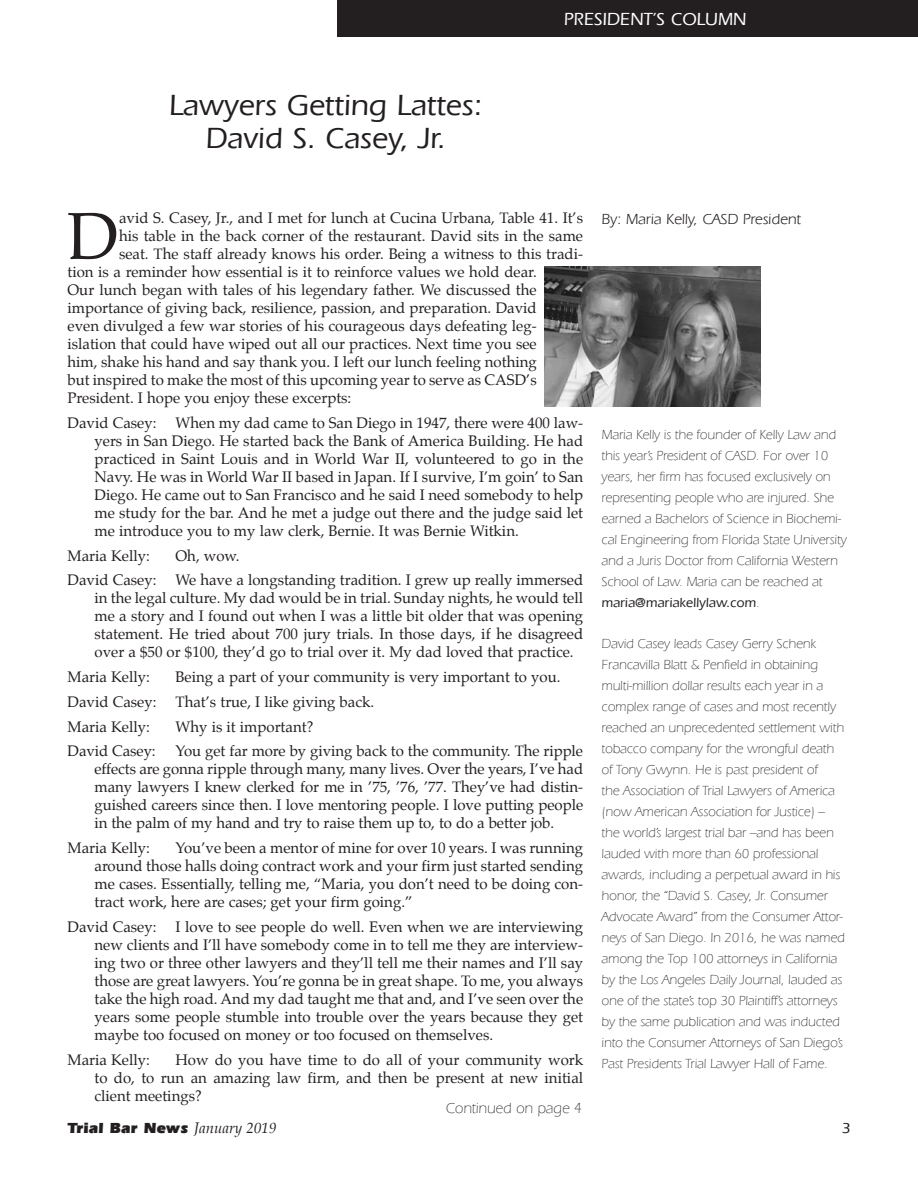
<style>
.page{position:relative;width:918px;height:1188px;background:#fff}
.page>*{position:absolute;margin:0;border:0;box-sizing:border-box;transform-origin:0 0}
.t1{font:66.6px "Palatino";color:#231f20}
.t2{font:500 30px/33px "ITC Eras LT";color:#231f20;text-align:center}
.t3{font:500 18px "ITC Eras LT";color:#fff}
.t4{font:15px/18px "Palatino";color:#231f20;text-align:justify}
.t5{font:15px "ITC Eras LT";color:#231f20}
.t6{font:900 15px "ITC Eras LT";color:#231f20}
.t7{font:300 15px "ITC Eras LT";color:#231f20}
.t8{font:500 15px "ITC Eras LT";color:#231f20}
.t9{font:300 13.5px/21px "ITC Eras LT";color:#231f20}
.s1{font-weight:500}
.s2{font-family:"Palatino";font-weight:400;font-style:italic}
</style>
<div class="page">
<div style="left:338px;top:0;width:580px;height:36px;background:#231f20"></div>
<img style="left:544px;top:267px;width:216px;height:140px">
<h2 class="t2" style="left:169px;top:88px;width:315px">Lawyers Getting Lattes:<br>David S. Casey, Jr.</h2>
<p class="t3" style="left:564px;top:9px;width:184px">PRESIDENT’S COLUMN</p>
<h1 class="t1" style="left:68px;top:204px;width:53px">D</h1>
<p class="t4" style="left:119px;top:210px;width:466px">avid S. Casey, Jr., and I met for lunch at Cucina Urbana, Table 41. It’s</p>
<p class="t4" style="left:119px;top:228px;width:466px">his table in the back corner of the restaurant. David sits in the same</p>
<p class="t4" style="left:119px;top:246px;width:466px">seat. The staff already knows his order. Being a witness to this tradi-</p>
<p class="t4" style="left:67px;top:264px;width:471px">tion is a reminder how essential is it to reinforce values we hold dear.</p>
<p class="t4" style="left:67px;top:282px;width:471px">Our lunch began with tales of his legendary father. We discussed the</p>
<p class="t4" style="left:67px;top:300px;width:471px">importance of giving back, resilience, passion, and preparation. David</p>
<p class="t4" style="left:67px;top:318px;width:471px">even divulged a few war stories of his courageous days defeating leg-</p>
<p class="t4" style="left:67px;top:336px;width:471px">islation that could have wiped out all our practices. Next time you see</p>
<p class="t4" style="left:67px;top:354px;width:471px">him, shake his hand and say thank you. I left our lunch feeling nothing</p>
<p class="t4" style="left:67px;top:372px;width:471px">but inspired to make the most of this upcoming year to serve as CASD’s</p>
<p class="t4" style="left:67px;top:390px;width:285px">President. I hope you enjoy these excerpts:</p>
<p class="t4" style="left:68px;top:415px;width:91px">David Casey:</p>
<p class="t4" style="left:94px;top:415px;width:490px;text-indent:81px">When my dad came to San Diego in 1947, there were 400 law&shy;yers in San Diego. He started back the Bank of America Building. He had practiced in Saint Louis and in World War II, volunteered to go in the Navy. He was in World War II based in Japan. If I survive, I’m goin’ to San Diego. He came out to San Francisco and he said I need somebody to help me study for the bar. And he met a judge out there and the judge said let me introduce you to my law clerk, Bernie. It was Bernie Witkin.</p>
<p class="t4" style="left:68px;top:548px;width:84px">Maria Kelly:</p>
<p class="t4" style="left:176px;top:548px;width:65px">Oh, wow.</p>
<p class="t4" style="left:68px;top:572px;width:91px">David Casey:</p>
<p class="t4" style="left:94px;top:572px;width:490px;text-indent:81px">We have a longstanding tradition. I grew up really immersed in the legal culture. My dad would be in trial. Sunday nights, he would tell me a story and I found out when I was a little bit older that was opening statement. He tried about 700 jury trials. In those days, if he disagreed over a $50 or $100, they’d go to trial over it. My dad loved that practice.</p>
<p class="t4" style="left:68px;top:669px;width:84px">Maria Kelly:</p>
<p class="t4" style="left:176px;top:669px;width:387px">Being a part of your community is very important to you.</p>
<p class="t4" style="left:68px;top:694px;width:91px">David Casey:</p>
<p class="t4" style="left:176px;top:694px;width:200px">That’s true, I like giving back.</p>
<p class="t4" style="left:68px;top:719px;width:84px">Maria Kelly:</p>
<p class="t4" style="left:176px;top:719px;width:139px">Why is it important?</p>
<p class="t4" style="left:68px;top:743px;width:90px">David Casey:</p>
<p class="t4" style="left:94px;top:743px;width:490px;text-indent:81px">You get far more by giving back to the community. The ripple effects are gonna ripple through many, many lives. Over the years, I’ve had many lawyers I knew clerked for me in ’75, ’76, ’77. They’ve had distin&shy;guished careers since then. I love mentoring people. I love putting people in the palm of my hand and try to raise them up to, to do a better job.</p>
<p class="t4" style="left:68px;top:840px;width:84px">Maria Kelly:</p>
<p class="t4" style="left:94px;top:840px;width:490px;text-indent:81px">You’ve been a mentor of mine for over 10 years. I was running around those halls doing contract work and your firm just started sending me cases. Essentially, telling me, “Maria, you don’t need to be doing con&shy;tract work, here are cases; get your firm going.”</p>
<p class="t4" style="left:68px;top:919px;width:91px">David Casey:</p>
<p class="t4" style="left:94px;top:919px;width:490px;text-indent:81px">I love to see people do well. Even when we are interviewing new clients and I’ll have somebody come in to tell me they are interview&shy;ing two or three other lawyers and they’ll tell me their names and I’ll say those are great lawyers. You’re gonna be in great shape. To me, you always take the high road. And my dad taught me that and, and I’ve seen over the years some people stumble into trouble over the years because they get maybe too focused on money or too focused on themselves.</p>
<p class="t4" style="left:68px;top:1052px;width:84px">Maria Kelly:</p>
<p class="t4" style="left:94px;top:1052px;width:490px;text-indent:81px">How do you have time to do all of your community work to do, to run an amazing law firm, and then be present at new initial client meetings?</p>
<p class="t7" style="left:446px;top:1099px;width:138px">Continued on page 4</p>
<p class="t5" style="left:602px;top:211px;width:201px">By: Maria Kelly, CASD President</p>
<p class="t9" style="left:602px;top:424px;width:247px">Maria Kelly is the founder of Kelly Law and this year’s President of CASD. For over 10 years, her firm has focused exclusively on representing people who are injured. She earned a Bachelors of Science in Biochemi&shy;cal Engineering from Florida State University and a Juris Doctor from California Western School of Law. Maria can be reached at <span class="s1">maria@mariakellylaw.com</span>.</p>
<p class="t9" style="left:602px;top:633px;width:245px">David Casey leads Casey Gerry Schenk Francavilla Blatt &amp; Penfield in obtaining multi-million dollar results each year in a complex range of cases and most recently reached an unprecedented settlement with tobacco company for the wrongful death of Tony Gwynn. He is past president of<br>the Association of Trial Lawyers of America (now American Association for Justice) – the world’s largest trial bar –and has been lauded with more than 60 professional awards, including a perpetual award in his honor, the “David S. Casey, Jr. Consumer Advocate Award” from the Consumer Attor&shy;neys of San Diego. In 2016, he was named among the Top 100 attorneys in California by the Los Angeles Daily Journal, lauded as one of the state’s top 30 Plaintiff’s attorneys by the same publication and was inducted into the Consumer Attorneys of San Diego’s Past Presidents Trial Lawyer Hall of Fame.</p>
<p class="t6" style="left:68px;top:1119px;width:211px">Trial Bar News <span class="s2">January 2019</span></p>
<p class="t8" style="left:842px;top:1120px;width:10px">3</p>
</div>
